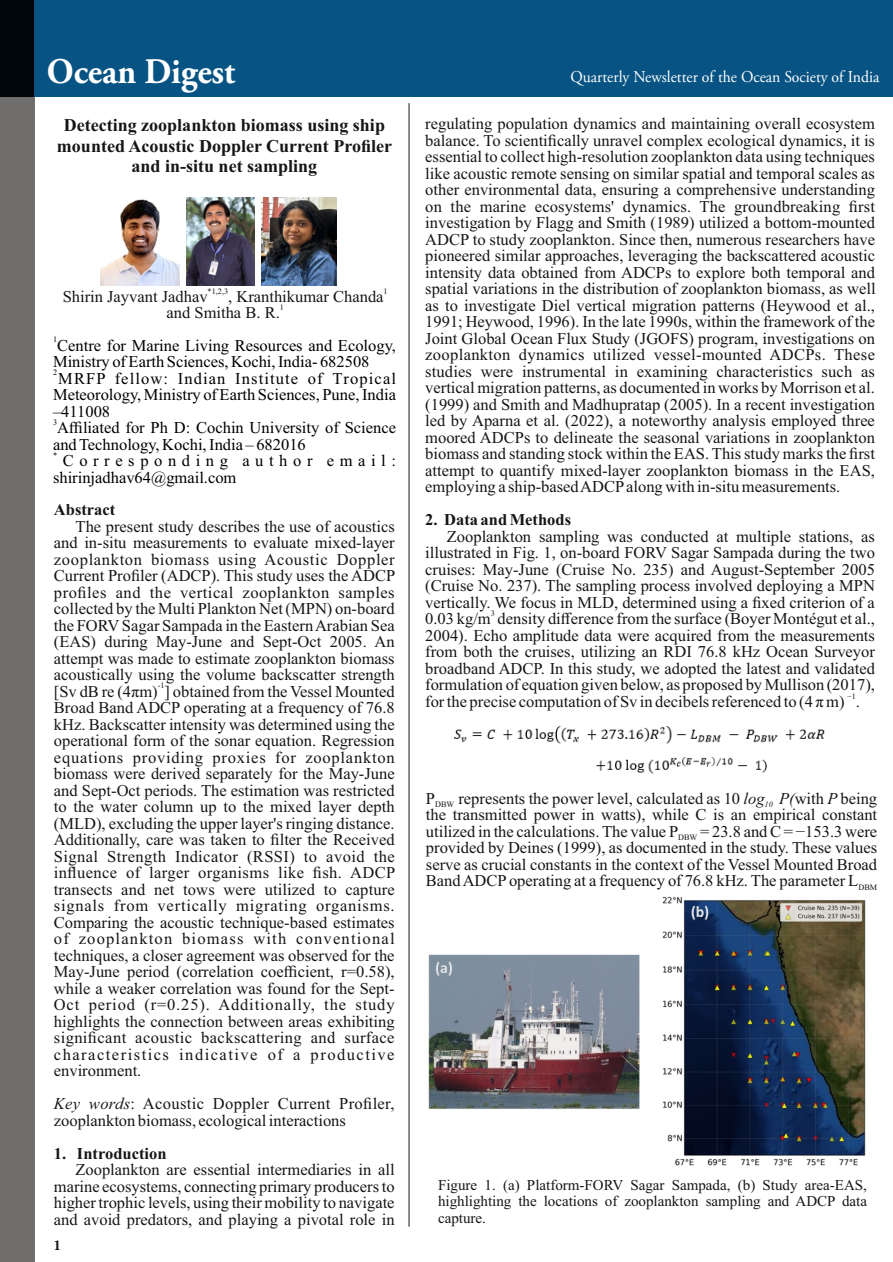
<style>
.page{position:relative;width:893px;height:1262px;background:#fff}
.page>*{position:absolute;margin:0;border:0;box-sizing:border-box;transform-origin:0 0}
.t1{font:700 36px "Adobe Garamond Pro";color:#fff;scale:.95 1}
.t2{font:700 18px/20.7px "Times New Roman";color:#151616;text-align:center}
.t3{font:16.5px/16.5px "Times New Roman";color:#151616;text-align:justify}
.t4{font:16.5px/16.5px "Times New Roman";color:#000}
.t5{font:16.5px/16.5px "Times New Roman";letter-spacing:.34em;color:#000}
.t6{font:16.5px "Adobe Garamond Pro";color:#fff;scale:.95 1}
.t7{font:700 16.5px "Times New Roman";color:#151616}
.t8{font:15px/16.5px "Times New Roman";color:#151616;text-align:justify}
.t9{font:700 15px "Adobe Garamond Pro";color:#151616}
.t10{font:8.25px "Times New Roman";color:#151616}
.t11{font:8.25px "Times New Roman";color:#000}
.t12{font:italic 8.25px "Times New Roman";color:#151616}
.s1{font-style:italic}
</style>
<div class="page">
<div style="left:0;top:96px;width:34px;height:1166px;background:#6f6e6d"></div>
<div style="left:0;top:0;width:34px;height:96px;background:#00050a"></div>
<hr style="left:409px;top:103px;width:1px;height:1123px;background:#151616">
<div style="left:34px;top:0;width:859px;height:96px;background:#075383"></div>
<img style="left:100px;top:199px;width:80px;height:87px">
<img style="left:187px;top:197px;width:67px;height:89px">
<img style="left:262px;top:197px;width:74px;height:88px">
<img style="left:428px;top:896px;width:438px;height:270px">
<img style="left:454px;top:726px;width:371px;height:48px">
<h1 class="t1" style="left:47px;top:56px;width:199px">Ocean Digest</h1>
<p class="t2" style="left:57px;top:116px;width:336px">Detecting zooplankton biomass using ship mounted Acoustic Doppler Current Profiler and in-situ net sampling</p>
<p class="t10" style="left:207px;top:288px;width:22px">*1,2,3</p>
<p class="t10" style="left:383px;top:288px;width:6px">1</p>
<p class="t3" style="left:63px;top:290px;width:322px">Shirin Jayvant Jadhav , Kranthikumar Chanda</p>
<p class="t10" style="left:280px;top:304px;width:6px">1</p>
<p class="t3" style="left:166px;top:306px;width:115px">and Smitha B. R.</p>
<p class="t11" style="left:53px;top:337px;width:6px">1</p>
<p class="t4" style="left:53px;top:338px;width:344px">Centre for Marine Living Resources and Ecology,<br>Ministry of Earth Sciences, Kochi, India- 682508</p>
<p class="t11" style="left:53px;top:370px;width:6px">2</p>
<p class="t4" style="left:53px;top:371px;width:344px;text-align:justify;text-indent:5px">MRFP fellow: Indian Institute of Tropical Meteorology, Ministry of Earth Sciences, Pune, India –411008</p>
<p class="t11" style="left:53px;top:419px;width:6px">3</p>
<p class="t4" style="left:53px;top:421px;width:344px">Affiliated for Ph D: Cochin University of Science and Technology, Kochi, India – 682016</p>
<p class="t11" style="left:53px;top:452px;width:6px">*</p>
<p class="t5" style="left:53px;top:454px;width:344px;text-indent:10px">Corresponding author email: shirinjadhav64@gmail.com</p>
<p class="t7" style="left:54px;top:504px;width:63px">Abstract</p>
<p class="t3" style="left:54px;top:519px;width:343px;text-indent:22px">The present study describes the use of acoustics and in-situ measurements to evaluate mixed-layer zooplankton biomass using Acoustic Doppler Current Profiler (ADCP). This study uses the ADCP profiles and the vertical zooplankton samples collected by the Multi Plankton Net (MPN) on-board the FORV Sagar Sampada in the Eastern Arabian Sea (EAS) during May-June and Sept-Oct 2005. An attempt was made to estimate zooplankton biomass acoustically using the volume backscatter strength</p>
<p class="t10" style="left:158px;top:682px;width:8px">-1</p>
<p class="t3" style="left:54px;top:684px;width:343px">[Sv dB re (4πm) ] obtained from the Vessel Mounted Broad Band ADCP operating at a frequency of 76.8 kHz. Backscatter intensity was determined using the operational form of the sonar equation. Regression equations providing proxies for zooplankton biomass were derived separately for the May-June and Sept-Oct periods. The estimation was restricted to the water column up to the mixed layer depth (MLD), excluding the upper layer's ringing distance.<br>Additionally, care was taken to filter the Received Signal Strength Indicator (RSSI) to avoid the influence of larger organisms like fish. ADCP transects and net tows were utilized to capture signals from vertically migrating organisms.<br>Comparing the acoustic technique-based estimates of zooplankton biomass with conventional techniques, a closer agreement was observed for the May-June period (correlation coefficient, r=0.58), while a weaker correlation was found for the Sept-Oct period (r=0.25). Additionally, the study highlights the connection between areas exhibiting significant acoustic backscattering and surface characteristics indicative of a productive environment.</p>
<p class="t3" style="left:54px;top:1097px;width:342px"><span class="s1">Key words</span>: Acoustic Doppler Current Profiler, zooplankton biomass, ecological interactions</p>
<p class="t7" style="left:54px;top:1147px;width:114px">1. Introduction</p>
<p class="t3" style="left:54px;top:1163px;width:342px;text-indent:22px">Zooplankton are essential intermediaries in all marine ecosystems, connecting primary producers to higher trophic levels, using their mobility to navigate and avoid predators, and playing a pivotal role in</p>
<p class="t9" style="left:54px;top:1239px;width:9px">1</p>
<p class="t6" style="left:570px;top:70px;width:327px">Quarterly Newsletter of the Ocean Society of India</p>
<p class="t3" style="left:425px;top:117px;width:452px">regulating population dynamics and maintaining overall ecosystem balance. To scientifically unravel complex ecological dynamics, it is essential to collect high-resolution zooplankton data using techniques like acoustic remote sensing on similar spatial and temporal scales as other environmental data, ensuring a comprehensive understanding on the marine ecosystems' dynamics. The groundbreaking first investigation by Flagg and Smith (1989) utilized a bottom-mounted ADCP to study zooplankton. Since then, numerous researchers have pioneered similar approaches, leveraging the backscattered acoustic intensity data obtained from ADCPs to explore both temporal and spatial variations in the distribution of zooplankton biomass, as well as to investigate Diel vertical migration patterns (Heywood et al., 1991; Heywood, 1996). In the late 1990s, within the framework of the Joint Global Ocean Flux Study (JGOFS) program, investigations on zooplankton dynamics utilized vessel-mounted ADCPs. These studies were instrumental in examining characteristics such as vertical migration patterns, as documented in works by Morrison et al. (1999) and Smith and Madhupratap (2005). In a recent investigation led by Aparna et al. (2022), a noteworthy analysis employed three moored ADCPs to delineate the seasonal variations in zooplankton biomass and standing stock within the EAS. This study marks the first attempt to quantify mixed-layer zooplankton biomass in the EAS, employing a ship-based ADCPalong with in-situ measurements.</p>
<p class="t7" style="left:425px;top:514px;width:147px">2. Data and Methods</p>
<p class="t3" style="left:425px;top:529px;width:451px;text-indent:22px">Zooplankton sampling was conducted at multiple stations, as illustrated in Fig. 1, on-board FORV Sagar Sampada during the two cruises: May-June (Cruise No. 235) and August-September 2005 (Cruise No. 237). The sampling process involved deploying a MPN vertically. We focus in MLD, determined using a fixed criterion of a</p>
<p class="t10" style="left:491px;top:610px;width:6px">3</p>
<p class="t3" style="left:425px;top:612px;width:451px">0.03 kg/m density difference from the surface (Boyer Montégut et al., 2004). Echo amplitude data were acquired from the measurements from both the cruises, utilizing an RDI 76.8 kHz Ocean Surveyor broadband ADCP. In this study, we adopted the latest and validated formulation of equation given below, as proposed by Mullison (2017),</p>
<p class="t10" style="left:847px;top:693px;width:10px">−1</p>
<p class="t3" style="left:425px;top:694px;width:436px">for the precise computation of Sv in decibels referenced to (4 π m) .</p>
<p class="t3" style="left:426px;top:791px;width:11px">P</p>
<p class="t3" style="left:458px;top:791px;width:420px">represents the power level, calculated as 10 <span class="s1">log P(</span>with <span class="s1">P</span> being</p>
<p class="t10" style="left:435px;top:801px;width:21px">DBW</p>
<p class="t12" style="left:764px;top:801px;width:10px">10</p>
<p class="t3" style="left:426px;top:808px;width:453px">the transmitted power in watts), while C is an empirical constant utilized in the calculations. The value P</p>
<p class="t3" style="left:700px;top:824px;width:178px">= 23.8 and C = −153.3 were</p>
<p class="t10" style="left:678px;top:834px;width:21px">DBW</p>
<p class="t3" style="left:426px;top:841px;width:453px">provided by Deines (1999), as documented in the study. These values serve as crucial constants in the context of the Vessel Mounted Broad Band ADCPoperating at a frequency of 76.8 kHz. The parameter L<sub>DBM</sub></p>
<p class="t8" style="left:438px;top:1178px;width:430px">Figure 1. (a) Platform-FORV Sagar Sampada, (b) Study area-EAS, highlighting the locations of zooplankton sampling and ADCP data capture.</p>
</div>
